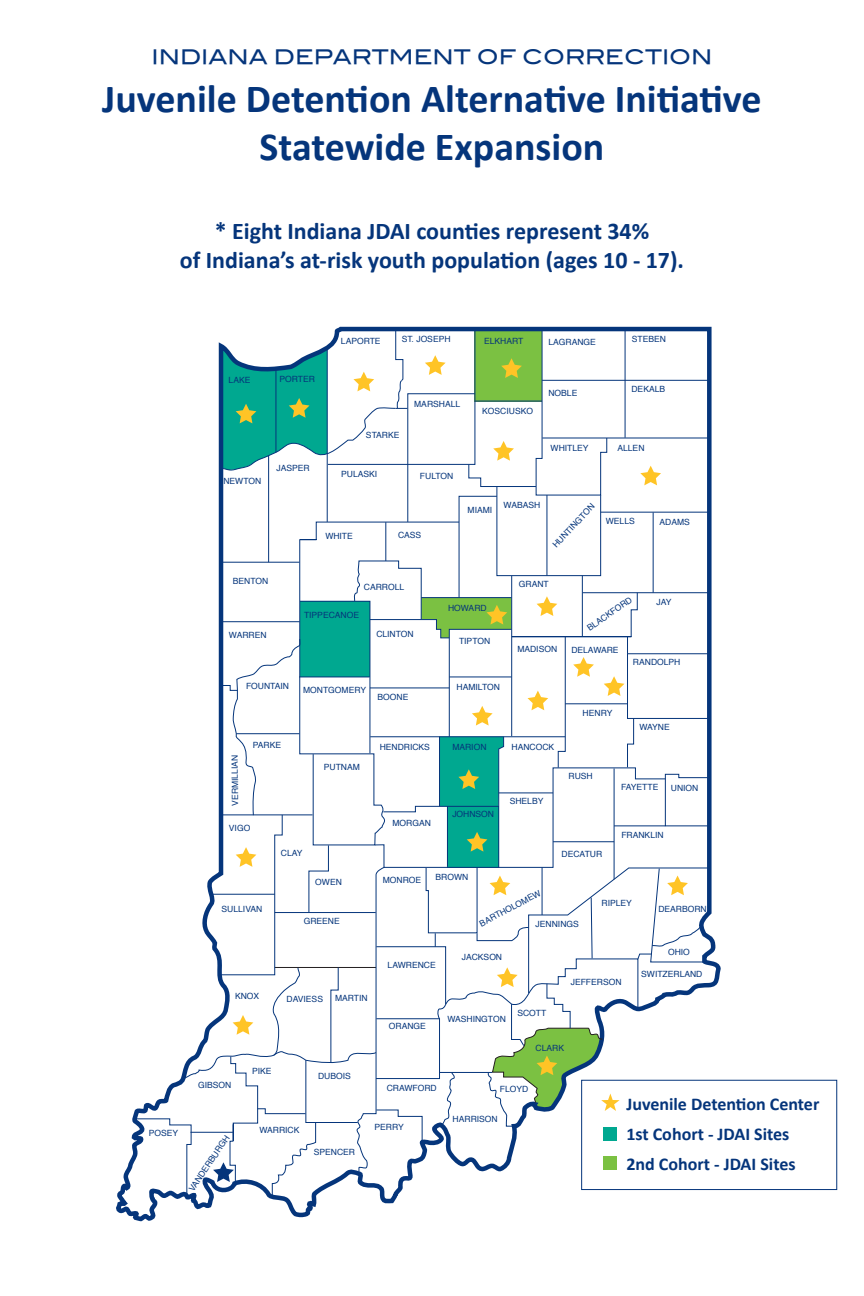
<style>
.page{position:relative;width:864px;height:1296px;background:#fff}
.page>*{position:absolute;margin:0;border:0;box-sizing:border-box;transform-origin:0 0}
.t1{font:700 40px "Calibri";color:#05357b}
.t2{font:700 24px "Calibri";color:#05357b}
.t3{font:20px "Blair Md ITCTT Medium";color:#05357b}
.t4{font:700 18px "Calibri";color:#05357b}
.t5{font:8.55px "Helvetica";color:#05357b}
</style>
<div class="page">
<svg style="left:117px;top:326px;width:605px;height:896px"></svg>
<svg style="left:134px;top:329px;width:576px;height:868px"></svg>
<div style="left:604px;top:1127px;width:13px;height:13px;background:#00a890"></div>
<div style="left:604px;top:1156px;width:13px;height:13px;background:#7bc142"></div>
<div style="left:581px;top:1080px;width:256px;height:110px;border:1px solid #05357b"></div>
<p class="t3" style="left:151px;top:41px;width:563px">INDIANA DEPARTMENT OF CORRECTION</p>
<p class="t1" style="left:102px;top:74px;width:661px">Juvenile Detention Alternative Initiative</p>
<p class="t1" style="left:260px;top:122px;width:346px">Statewide Expansion</p>
<p class="t2" style="left:215px;top:217px;width:436px">* Eight Indiana JDAI counties represent 34%</p>
<p class="t2" style="left:180px;top:245px;width:506px">of Indiana’s at-risk youth population (ages 10 - 17).</p>
<p class="t5" style="left:341px;top:335px;width:41px">LAPORTE</p>
<p class="t5" style="left:402px;top:333px;width:50px">ST. JOSEPH</p>
<p class="t5" style="left:484px;top:334px;width:41px">ELKHART</p>
<p class="t5" style="left:548px;top:335px;width:49px">LAGRANGE</p>
<p class="t5" style="left:632px;top:333px;width:36px">STEBEN</p>
<p class="t5" style="left:229px;top:373px;width:23px">LAKE</p>
<p class="t5" style="left:280px;top:372px;width:37px">PORTER</p>
<p class="t5" style="left:223px;top:475px;width:39px">NEWTON</p>
<p class="t5" style="left:277px;top:462px;width:35px">JASPER</p>
<p class="t5" style="left:366px;top:428px;width:35px">STARKE</p>
<p class="t5" style="left:414px;top:397px;width:48px">MARSHALL</p>
<p class="t5" style="left:482px;top:404px;width:52px">KOSCIUSKO</p>
<p class="t5" style="left:341px;top:468px;width:38px">PULASKI</p>
<p class="t5" style="left:325px;top:530px;width:29px">WHITE</p>
<p class="t5" style="left:420px;top:470px;width:35px">FULTON</p>
<p class="t5" style="left:398px;top:528px;width:25px">CASS</p>
<p class="t5" style="left:468px;top:503px;width:26px">MIAMI</p>
<p class="t5" style="left:504px;top:498px;width:38px">WABASH</p>
<p class="t5" style="left:548px;top:387px;width:30px">NOBLE</p>
<p class="t5" style="left:631px;top:383px;width:35px">DEKALB</p>
<p class="t5" style="left:551px;top:442px;width:39px">WHITLEY</p>
<p class="t5" style="left:617px;top:441px;width:29px">ALLEN</p>
<p class="t5" style="left:549px;top:542px;width:58px;rotate:-47deg">HUNTINGTON</p>
<p class="t5" style="left:606px;top:514px;width:30px">WELLS</p>
<p class="t5" style="left:660px;top:515px;width:32px">ADAMS</p>
<p class="t5" style="left:233px;top:575px;width:37px">BENTON</p>
<p class="t5" style="left:229px;top:629px;width:39px">WARREN</p>
<p class="t5" style="left:364px;top:581px;width:42px">CARROLL</p>
<p class="t5" style="left:376px;top:627px;width:39px">CLINTON</p>
<p class="t5" style="left:304px;top:608px;width:57px">TIPPECANOE</p>
<p class="t5" style="left:246px;top:679px;width:45px">FOUNTAIN</p>
<p class="t5" style="left:303px;top:684px;width:64px">MONTGOMERY</p>
<p class="t5" style="left:378px;top:691px;width:32px">BOONE</p>
<p class="t5" style="left:448px;top:601px;width:40px">HOWARD</p>
<p class="t5" style="left:459px;top:634px;width:33px">TIPTON</p>
<p class="t5" style="left:457px;top:681px;width:45px">HAMILTON</p>
<p class="t5" style="left:519px;top:577px;width:31px">GRANT</p>
<p class="t5" style="left:585px;top:623px;width:54px;rotate:-35deg">BLACKFORD</p>
<p class="t5" style="left:517px;top:642px;width:41px">MADISON</p>
<p class="t5" style="left:571px;top:644px;width:49px">DELAWARE</p>
<p class="t5" style="left:656px;top:595px;width:17px">JAY</p>
<p class="t5" style="left:633px;top:655px;width:49px">RANDOLPH</p>
<p class="t5" style="left:583px;top:706px;width:31px">HENRY</p>
<p class="t5" style="left:639px;top:720px;width:32px">WAYNE</p>
<p class="t5" style="left:253px;top:739px;width:30px">PARKE</p>
<p class="t5" style="left:380px;top:740px;width:52px">HENDRICKS</p>
<p class="t5" style="left:452px;top:740px;width:36px">MARION</p>
<p class="t5" style="left:512px;top:740px;width:44px">HANCOCK</p>
<p class="t5" style="left:228px;top:806px;width:52px;rotate:-90deg">VERMILLIAN</p>
<p class="t5" style="left:324px;top:760px;width:38px">PUTNAM</p>
<p class="t5" style="left:510px;top:794px;width:35px">SHELBY</p>
<p class="t5" style="left:569px;top:770px;width:26px">RUSH</p>
<p class="t5" style="left:621px;top:780px;width:39px">FAYETTE</p>
<p class="t5" style="left:671px;top:781px;width:29px">UNION</p>
<p class="t5" style="left:452px;top:808px;width:43px">JOHNSON</p>
<p class="t5" style="left:229px;top:822px;width:23px">VIGO</p>
<p class="t5" style="left:393px;top:816px;width:40px">MORGAN</p>
<p class="t5" style="left:621px;top:828px;width:44px">FRANKLIN</p>
<p class="t5" style="left:149px;top:1126px;width:31px">POSEY</p>
<p class="t5" style="left:222px;top:902px;width:42px">SULLIVAN</p>
<p class="t5" style="left:281px;top:847px;width:23px">CLAY</p>
<p class="t5" style="left:315px;top:876px;width:28px">OWEN</p>
<p class="t5" style="left:304px;top:915px;width:38px">GREENE</p>
<p class="t5" style="left:235px;top:989px;width:26px">KNOX</p>
<p class="t5" style="left:287px;top:993px;width:38px">DAVIESS</p>
<p class="t5" style="left:335px;top:991px;width:34px">MARTIN</p>
<p class="t5" style="left:198px;top:1078px;width:35px">GIBSON</p>
<p class="t5" style="left:252px;top:1064px;width:21px">PIKE</p>
<p class="t5" style="left:318px;top:1069px;width:34px">DUBOIS</p>
<p class="t5" style="left:185px;top:1187px;width:67px;rotate:-56deg">VANDERBURGH</p>
<p class="t5" style="left:259px;top:1123px;width:42px">WARRICK</p>
<p class="t5" style="left:314px;top:1145px;width:43px">SPENCER</p>
<p class="t5" style="left:383px;top:874px;width:40px">MONROE</p>
<p class="t5" style="left:436px;top:871px;width:34px">BROWN</p>
<p class="t5" style="left:562px;top:847px;width:42px">DECATUR</p>
<p class="t5" style="left:477px;top:918px;width:69px;rotate:-28deg">BARTHOLOMEW</p>
<p class="t5" style="left:536px;top:918px;width:45px">JENNINGS</p>
<p class="t5" style="left:602px;top:896px;width:32px">RIPLEY</p>
<p class="t5" style="left:388px;top:958px;width:50px">LAWRENCE</p>
<p class="t5" style="left:462px;top:951px;width:42px">JACKSON</p>
<p class="t5" style="left:571px;top:976px;width:52px">JEFFERSON</p>
<p class="t5" style="left:658px;top:902px;width:50px">DEARBORN</p>
<p class="t5" style="left:668px;top:946px;width:23px">OHIO</p>
<p class="t5" style="left:641px;top:968px;width:63px">SWITZERLAND</p>
<p class="t5" style="left:389px;top:1020px;width:39px">ORANGE</p>
<p class="t5" style="left:447px;top:1012px;width:60px">WASHINGTON</p>
<p class="t5" style="left:517px;top:1007px;width:30px">SCOTT</p>
<p class="t5" style="left:536px;top:1041px;width:30px">CLARK</p>
<p class="t5" style="left:387px;top:1081px;width:51px">CRAWFORD</p>
<p class="t5" style="left:500px;top:1082px;width:30px">FLOYD</p>
<p class="t5" style="left:375px;top:1121px;width:31px">PERRY</p>
<p class="t5" style="left:453px;top:1112px;width:47px">HARRISON</p>
<p class="t4" style="left:626px;top:1093px;width:194px">Juvenile Detention Center</p>
<p class="t4" style="left:626px;top:1123px;width:165px">1st Cohort - JDAI Sites</p>
<p class="t4" style="left:626px;top:1153px;width:171px">2nd Cohort - JDAI Sites</p>
</div>
